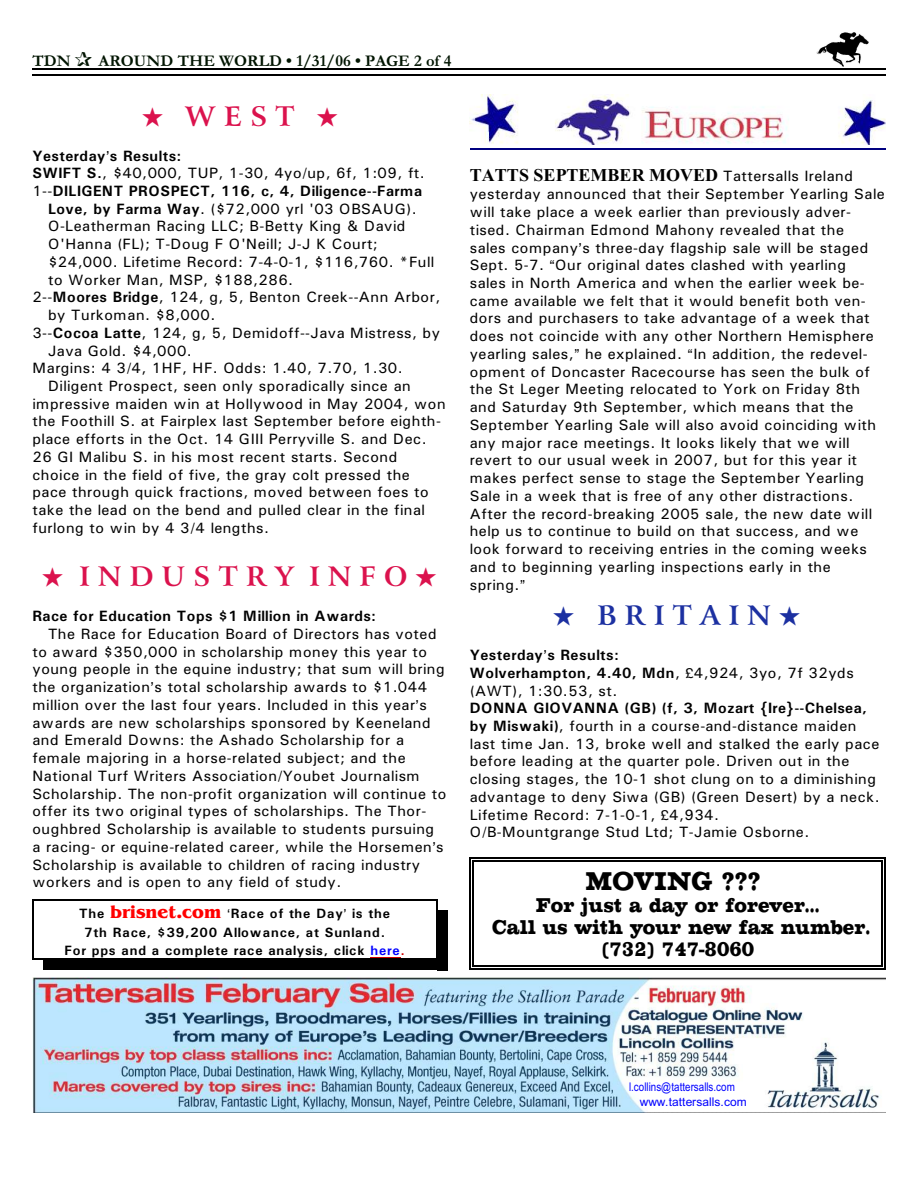
<style>
.page{position:relative;width:918px;height:1188px;background:#fff}
.page>*{position:absolute;margin:0;border:0;box-sizing:border-box;transform-origin:0 0}
.t1{font:700 27px "Arrus BT";letter-spacing:.295em;color:#db124d}
.t2{font:700 27px "Arrus BT";letter-spacing:.295em;color:#1c30a1}
.t3{font:27px "Chesterfield Condensed";letter-spacing:.01em;color:#000}
.t4{font:21px/21.8px "Chesterfield Condensed";letter-spacing:.005em;color:#000;text-align:center}
.t5{font:700 18px "Times New Roman";letter-spacing:.005em;color:#000}
.t6{font:700 16.5px "Garamond";letter-spacing:.005em;color:#001400}
.t7{font:15px/17.7px "Univers";letter-spacing:.03em;color:#000}
.t8{font:700 15px/17.7px "Univers";letter-spacing:.03em;color:#000}
.t9{font:700 13.5px/18.6px "Univers";letter-spacing:.065em;color:#000;text-align:center}
.t10{font:12px "Arial Narrow";color:#00f}
.t11{font:12px "Arial";letter-spacing:.01em;color:#00f}
.s1{font-weight:700}
.s2{font-weight:400}
.s3{font-family:"Benguiat Bk BT";font-size:18px;color:#f00}
.s4{color:#00f}
.s5{color:#d10000}
.s6{font-family:"Univers";font-weight:400;font-size:15px}
</style>
<div class="page">
<img style="left:817px;top:32px;width:51px;height:34px">
<hr style="left:32px;top:68px;width:853px;height:1px;background:#000">
<hr style="left:32px;top:75px;width:853px;height:1px;background:#000">
<img style="left:32px;top:977px;width:854px;height:135px">
<img style="left:470px;top:94px;width:416px;height:51px">
<hr style="left:470px;top:148px;width:415px;height:1px;background:#000080">
<hr style="left:473px;top:860px;width:1px;height:107px;background:#000">
<hr style="left:881px;top:860px;width:2px;height:107px;background:#000">
<hr style="left:473px;top:860px;width:409px;height:1px;background:#000">
<hr style="left:473px;top:966px;width:409px;height:1px;background:#000">
<hr style="left:470px;top:857px;width:1px;height:112px;background:#000">
<hr style="left:884px;top:857px;width:1px;height:112px;background:#000">
<hr style="left:470px;top:857px;width:415px;height:2px;background:#000">
<hr style="left:470px;top:968px;width:415px;height:2px;background:#000">
<hr style="left:370px;top:957px;width:30px;height:1px;background:#d10000">
<hr style="left:32px;top:899px;width:2px;height:60px;background:#000">
<hr style="left:436px;top:899px;width:1px;height:60px;background:#000">
<hr style="left:32px;top:899px;width:405px;height:2px;background:#000">
<hr style="left:32px;top:958px;width:405px;height:2px;background:#000">
<div style="left:437px;top:910px;width:11px;height:60px;background:#000"></div>
<div style="left:43px;top:960px;width:405px;height:10px;background:#000"></div>
<p class="t6" style="left:32px;top:55px;width:40px">TDN</p>
<p class="t6" style="left:98px;top:55px;width:355px">AROUND THE WORLD • 1/31/06 • PAGE 2 of 4</p>
<h1 class="t1" style="left:142px;top:106px;width:198px">★ WEST ★</h1>
<p class="t8" style="left:32px;top:148px;width:151px">Yesterday s Results:</p>
<p class="t7" style="left:32px;top:166px;width:394px"><span class="s1">SWIFT S.</span>, $40,000, TUP, 1-30, 4yo/up, 6f, 1:09, ft.</p>
<p class="t8" style="left:32px;top:183px;width:391px"><span class="s2">1--</span>DILIGENT PROSPECT, 116, c, 4, Diligence--Farma</p>
<p class="t7" style="left:48px;top:201px;width:370px"><span class="s1">Love, by Farma Way</span>. ($72,000 yrl '03 OBSAUG).</p>
<p class="t7" style="left:48px;top:219px;width:359px">O-Leatherman Racing LLC; B-Betty King &amp; David</p>
<p class="t7" style="left:48px;top:236px;width:331px">O'Hanna (FL); T-Doug F O'Neill; J-J K Court;</p>
<p class="t7" style="left:48px;top:254px;width:388px">$24,000. Lifetime Record: 7-4-0-1, $116,760. *Full</p>
<p class="t7" style="left:48px;top:272px;width:247px">to Worker Man, MSP, $188,286.</p>
<p class="t7" style="left:32px;top:290px;width:410px">2--<span class="s1">Moores Bridge</span>, 124, g, 5, Benton Creek--Ann Arbor,</p>
<p class="t7" style="left:48px;top:307px;width:169px">by Turkoman. $8,000.</p>
<p class="t7" style="left:32px;top:325px;width:409px">3--<span class="s1">Cocoa Latte</span>, 124, g, 5, Demidoff--Java Mistress, by</p>
<p class="t7" style="left:48px;top:343px;width:145px">Java Gold. $4,000.</p>
<p class="t7" style="left:32px;top:361px;width:372px">Margins: 4 3/4, 1HF, HF. Odds: 1.40, 7.70, 1.30.</p>
<p class="t7" style="left:48px;top:378px;width:364px">Diligent Prospect, seen only sporadically since an</p>
<p class="t7" style="left:32px;top:396px;width:415px">impressive maiden win at Hollywood in May 2004, won</p>
<p class="t7" style="left:32px;top:414px;width:410px">the Foothill S. at Fairplex last September before eighth-</p>
<p class="t7" style="left:32px;top:432px;width:396px">place efforts in the Oct. 14 GIII Perryville S. and Dec.</p>
<p class="t7" style="left:32px;top:449px;width:367px">26 GI Malibu S. in his most recent starts. Second</p>
<p class="t7" style="left:32px;top:467px;width:379px">choice in the field of five, the gray colt pressed the</p>
<p class="t7" style="left:32px;top:485px;width:398px">pace through quick fractions, moved between foes to</p>
<p class="t7" style="left:32px;top:502px;width:394px">take the lead on the bend and pulled clear in the final</p>
<p class="t7" style="left:32px;top:520px;width:238px">furlong to win by 4 3/4 lengths.</p>
<h1 class="t1" style="left:42px;top:566px;width:396px">★ INDUSTRY INFO★</h1>
<p class="t8" style="left:32px;top:609px;width:345px">Race for Education Tops $1 Million in Awards:</p>
<p class="t7" style="left:32px;top:626px;width:416px;text-indent:16px">The Race for Education Board of Directors has voted to award $350,000 in scholarship money this year to young people in the equine industry; that sum will bring the organization s total scholarship awards to $1.044 million over the last four years. Included in this year s awards are new scholarships sponsored by Keeneland and Emerald Downs: the Ashado Scholarship for a female majoring in a horse-related subject; and the National Turf Writers Association/Youbet Journalism Scholarship. The non-profit organization will continue to offer its two original types of scholarships. The Thor&shy;oughbred Scholarship is available to students pursuing<br>a racing- or equine-related career, while the Horsemen s Scholarship is available to children of racing industry workers and is open to any field of study.</p>
<p class="t9" style="left:64px;top:905px;width:342px">The <span class="s3">brisnet.com</span> Race of the Day is the<br>7th Race, $39,200 Allowance, at Sunland.<br>For pps and a complete race analysis, click <span class="s4">here</span><span class="s5">.</span></p>
<p class="t5" style="left:470px;top:169px;width:385px">TATTS SEPTEMBER MOVED <span class="s6">Tattersalls Ireland</span></p>
<p class="t7" style="left:470px;top:187px;width:417px">yesterday announced that their September Yearling Sale will take place a week earlier than previously adver&shy;tised. Chairman Edmond Mahony revealed that the<br>sales company s three-day flagship sale will be staged Sept. 5-7. Our original dates clashed with yearling sales in North America and when the earlier week be&shy;came available we felt that it would benefit both ven&shy;dors and purchasers to take advantage of a week that does not coincide with any other Northern Hemisphere yearling sales, he explained. In addition, the redevel&shy;opment of Doncaster Racecourse has seen the bulk of the St Leger Meeting relocated to York on Friday 8th and Saturday 9th September, which means that the September Yearling Sale will also avoid coinciding with any major race meetings. It looks likely that we will revert to our usual week in 2007, but for this year it makes perfect sense to stage the September Yearling Sale in a week that is free of any other distractions.<br>After the record-breaking 2005 sale, the new date will help us to continue to build on that success, and we look forward to receiving entries in the coming weeks and to beginning yearling inspections early in the<br>spring.</p>
<h1 class="t2" style="left:553px;top:605px;width:249px">★ BRITAIN★</h1>
<p class="t8" style="left:470px;top:648px;width:386px">Yesterday s Results:<br>Wolverhampton, 4.40, Mdn<span class="s2">, 4,924, 3yo, 7f 32yds (AWT), 1:30.53, st.</span></p>
<p class="t7" style="left:470px;top:700px;width:411px"><span class="s1">DONNA GIOVANNA (GB) (f, 3, Mozart {Ire}--Chelsea, by Miswaki)</span>, fourth in a course-and-distance maiden last time Jan. 13, broke well and stalked the early pace before leading at the quarter pole. Driven out in the closing stages, the 10-1 shot clung on to a diminishing advantage to deny Siwa (GB) (Green Desert) by a neck.<br>Lifetime Record: 7-1-0-1, 4,934.<br>O/B-Mountgrange Stud Ltd; T-Jamie Osborne.</p>
<h1 class="t3" style="left:586px;top:866px;width:176px">MOVING ???</h1>
<h2 class="t4" style="left:492px;top:895px;width:380px">For just a day or forever...<br>Call us with your new fax number. (732) 747-8060</h2>
<p class="t10" style="left:629px;top:1083px;width:107px">l.collins@tattersalls.com</p>
<p class="t11" style="left:640px;top:1097px;width:108px">www.tattersalls.com</p>
</div>
